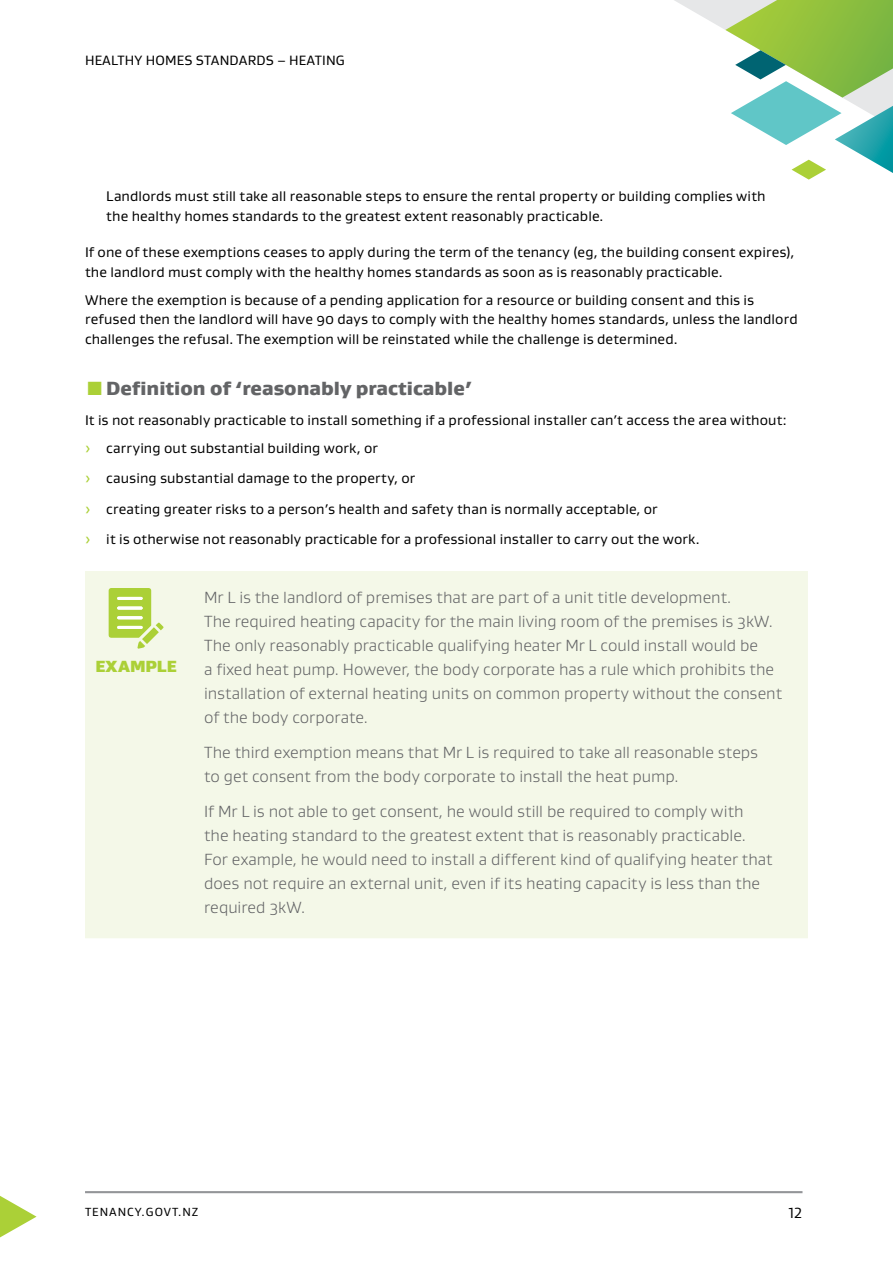
<style>
.page{position:relative;width:893px;height:1263px;background:#fff}
.page>*{position:absolute;margin:0;border:0;box-sizing:border-box;transform-origin:0 0}
.t1{font:900 19.5px "Gustan";color:#636466}
.Example_body{font:300 16.5px/24px "Gustan";color:#636466}
.Example{font:900 16.5px "Gustan";color:#abd037}
.t2{font:15px "Gustan";color:#000}
.Body_text{font:14.25px/19.5px "Gustan";letter-spacing:.005em;color:#000}
.Body_5mm_indented{font:14.25px/19.5px "Gustan";letter-spacing:.005em;color:#000}
.t3{font:13.8px "Gustan";letter-spacing:.01em;color:#000}
.t4{font:12px "Gustan";letter-spacing:.08em;color:#000}
.s1{color:#abd037}
</style>
<div class="page">
<hr style="left:85px;top:1191px;width:717px;height:2px;background:#939598">
<svg style="left:674px;top:0;width:219px;height:180px"></svg>
<svg style="left:0;top:1196px;width:37px;height:42px"></svg>
<div style="left:85px;top:571px;width:723px;height:367px;background:#f4f8e8"></div>
<svg style="left:109px;top:588px;width:55px;height:61px;background:#cce287"></svg>
<p class="t3" style="left:85px;top:51px;width:261px">HEALTHY HOMES STANDARDS – HEATING</p>
<p class="Body_5mm_indented" style="left:106px;top:186px;width:661px">Landlords must still take all reasonable steps to ensure the rental property or building complies with the healthy homes standards to the greatest extent reasonably practicable.</p>
<p class="Body_text" style="left:85px;top:242px;width:711px">If one of these exemptions ceases to apply during the term of the tenancy (eg, the building consent expires), the landlord must comply with the healthy homes standards as soon as is reasonably practicable.</p>
<p class="Body_text" style="left:85px;top:289px;width:714px">Where the exemption is because of a pending application for a resource or building consent and this is refused then the landlord will have 90 days to comply with the healthy homes standards, unless the landlord challenges the refusal. The exemption will be reinstated while the challenge is determined.</p>
<p class="t1" style="left:106px;top:376px;width:367px">Definition of ‘reasonably practicable’</p>
<p class="Body_text" style="left:85px;top:410px;width:703px">It is not reasonably practicable to install something if a professional installer can’t access the area without:</p>
<p class="Body_text" style="left:85px;top:438px;width:294px"><span class="s1">›</span> carrying out substantial building work, or</p>
<p class="Body_text" style="left:85px;top:468px;width:332px"><span class="s1">›</span> causing substantial damage to the property, or</p>
<p class="Body_text" style="left:85px;top:499px;width:574px"><span class="s1">›</span> creating greater risks to a person’s health and safety than is normally acceptable, or</p>
<p class="Body_text" style="left:85px;top:529px;width:616px"><span class="s1">›</span> it is otherwise not reasonably practicable for a professional installer to carry out the work.</p>
<p class="Example" style="left:95px;top:656px;width:83px">EXAMPLE</p>
<p class="Example_body" style="left:204px;top:585px;width:579px">Mr L is the landlord of premises that are part of a unit title development.<br>The required heating capacity for the main living room of the premises is 3kW.<br>The only reasonably practicable qualifying heater Mr L could install would be<br>a fixed heat pump. However, the body corporate has a rule which prohibits the installation of external heating units on common property without the consent of the body corporate.</p>
<p class="Example_body" style="left:204px;top:740px;width:555px">The third exemption means that Mr L is required to take all reasonable steps to get consent from the body corporate to install the heat pump.</p>
<p class="Example_body" style="left:204px;top:799px;width:570px">If Mr L is not able to get consent, he would still be required to comply with<br>the heating standard to the greatest extent that is reasonably practicable.<br>For example, he would need to install a different kind of qualifying heater that does not require an external unit, even if its heating capacity is less than the required 3kW.</p>
<p class="t4" style="left:85px;top:1204px;width:115px">TENANCY.GOVT.NZ</p>
<p class="t2" style="left:789px;top:1203px;width:15px">12</p>
</div>
